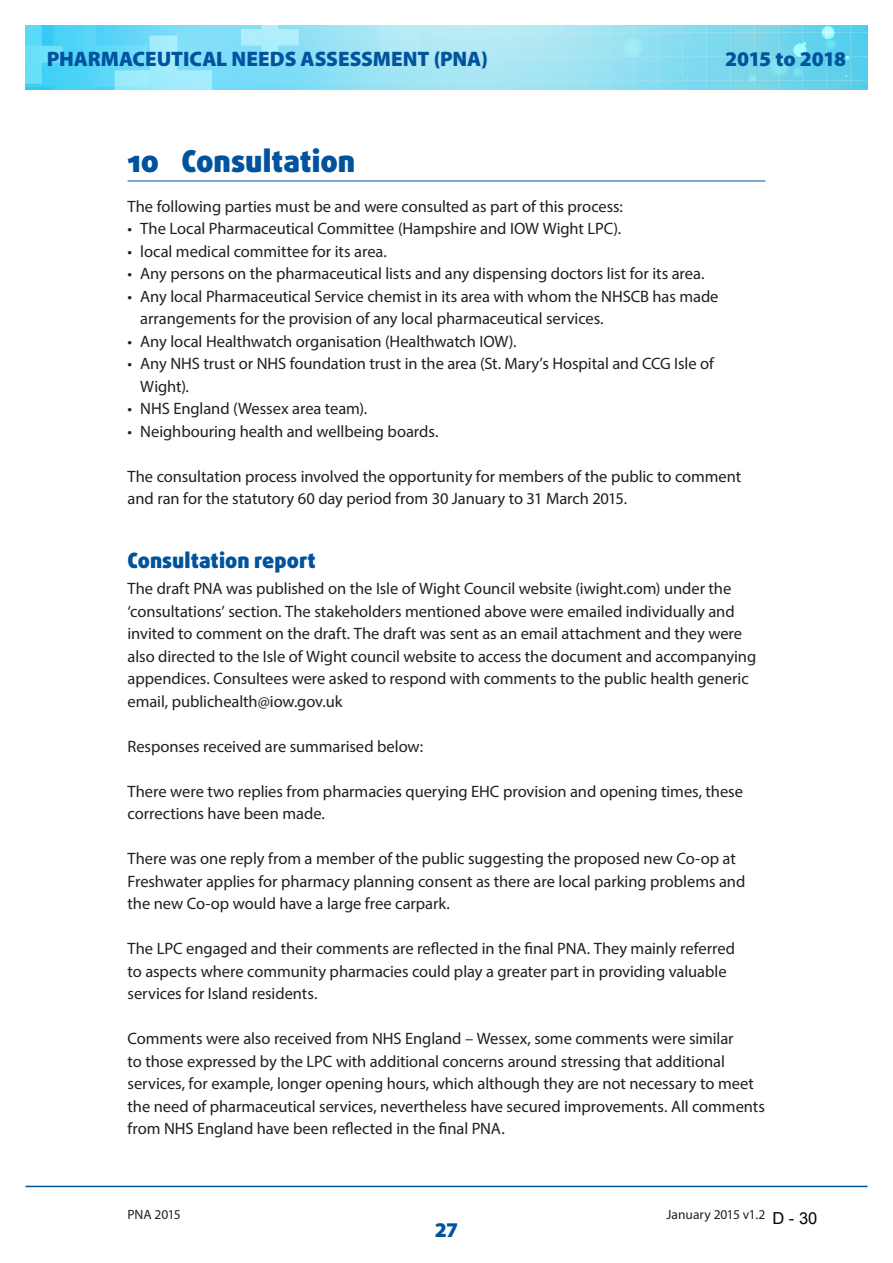
<style>
.page{position:relative;width:893px;height:1263px;background:#fff}
.page>*{position:absolute;margin:0;border:0;box-sizing:border-box;transform-origin:0 0}
.t1{font:900 30px "Daxline Pro";color:#01539e}
.t2{font:900 21px "Myriad Pro";letter-spacing:-.005em;color:#01539e}
.subtitle{font:900 21px "Daxline Pro";letter-spacing:.005em;color:#01539e}
.t3{font:900 21px "Myriad Pro";letter-spacing:-.04em;color:#01539e}
.t4{font:16.5px/22.5px "Myriad Pro";letter-spacing:-.005em;color:#231f20}
.t5{font:16.5px "Arial";color:#000}
.t6{font:13.5px "Myriad Pro";letter-spacing:-.005em;color:#231f20}
</style>
<div class="page">
<svg style="left:26px;top:26px;width:841px;height:63px;background:#89dff3"></svg>
<hr style="left:26px;top:1186px;width:841px;height:1px;background:#01539e">
<hr style="left:128px;top:181px;width:637px;height:1px;background:#01539e">
<p class="t2" style="left:47px;top:45px;width:443px">PHARMACEUTICAL NEEDS ASSESSMENT (PNA)</p>
<p class="t3" style="left:725px;top:45px;width:122px">2015 to 2018</p>
<p class="t1" style="left:128px;top:141px;width:229px">10 Consultation</p>
<p class="t4" style="left:128px;top:194px;width:497px">The following parties must be and were consulted as part of this process:</p>
<p class="t4" style="left:128px;top:217px;width:495px">• The Local Pharmaceutical Committee (Hampshire and IOW Wight LPC).</p>
<p class="t4" style="left:128px;top:239px;width:261px">• local medical committee for its area.</p>
<p class="t4" style="left:128px;top:262px;width:578px">• Any persons on the pharmaceutical lists and any dispensing doctors list for its area.</p>
<p class="t4" style="left:140px;top:284px;width:580px;text-indent:-13px">• Any local Pharmaceutical Service chemist in its area with whom the NHSCB has made arrangements for the provision of any local pharmaceutical services.</p>
<p class="t4" style="left:128px;top:329px;width:390px">• Any local Healthwatch organisation (Healthwatch IOW).</p>
<p class="t4" style="left:140px;top:352px;width:575px;text-indent:-13px">• Any NHS trust or NHS foundation trust in the area (St. Mary’s Hospital and CCG Isle of<br>Wight).</p>
<p class="t4" style="left:128px;top:397px;width:241px">• NHS England (Wessex area team).</p>
<p class="t4" style="left:128px;top:419px;width:312px">• Neighbouring health and wellbeing boards.</p>
<p class="t4" style="left:128px;top:464px;width:615px">The consultation process involved the opportunity for members of the public to comment and ran for the statutory 60 day period from 30 January to 31 March 2015.</p>
<p class="subtitle" style="left:128px;top:546px;width:190px">Consultation report</p>
<p class="t4" style="left:128px;top:577px;width:630px">The draft PNA was published on the Isle of Wight Council website (iwight.com) under the ‘consultations’ section. The stakeholders mentioned above were emailed individually and invited to comment on the draft. The draft was sent as an email attachment and they were also directed to the Isle of Wight council website to access the document and accompanying appendices. Consultees were asked to respond with comments to the public health generic email, publichealth@iow.gov.uk</p>
<p class="t4" style="left:128px;top:734px;width:297px">Responses received are summarised below:</p>
<p class="t4" style="left:128px;top:779px;width:617px">There were two replies from pharmacies querying EHC provision and opening times, these corrections have been made.</p>
<p class="t4" style="left:128px;top:847px;width:619px">There was one reply from a member of the public suggesting the proposed new Co-op at<br>Freshwater applies for pharmacy planning consent as there are local parking problems and the new Co-op would have a large free carpark.</p>
<p class="t4" style="left:128px;top:937px;width:609px">The LPC engaged and their comments are reflected in the final PNA. They mainly referred to aspects where community pharmacies could play a greater part in providing valuable services for Island residents.</p>
<p class="t4" style="left:128px;top:1027px;width:639px">Comments were also received from NHS England – Wessex, some comments were similar<br>to those expressed by the LPC with additional concerns around stressing that additional services, for example, longer opening hours, which although they are not necessary to meet the need of pharmaceutical services, nevertheless have secured improvements. All comments from NHS England have been reflected in the final PNA.</p>
<p class="t6" style="left:128px;top:1206px;width:55px">PNA 2015</p>
<p class="t6" style="left:666px;top:1206px;width:100px">January 2015 v1.2</p>
<p class="t2" style="left:435px;top:1216px;width:25px">27</p>
<p class="t5" style="left:772px;top:1207px;width:46px">D - 30</p>
</div>
